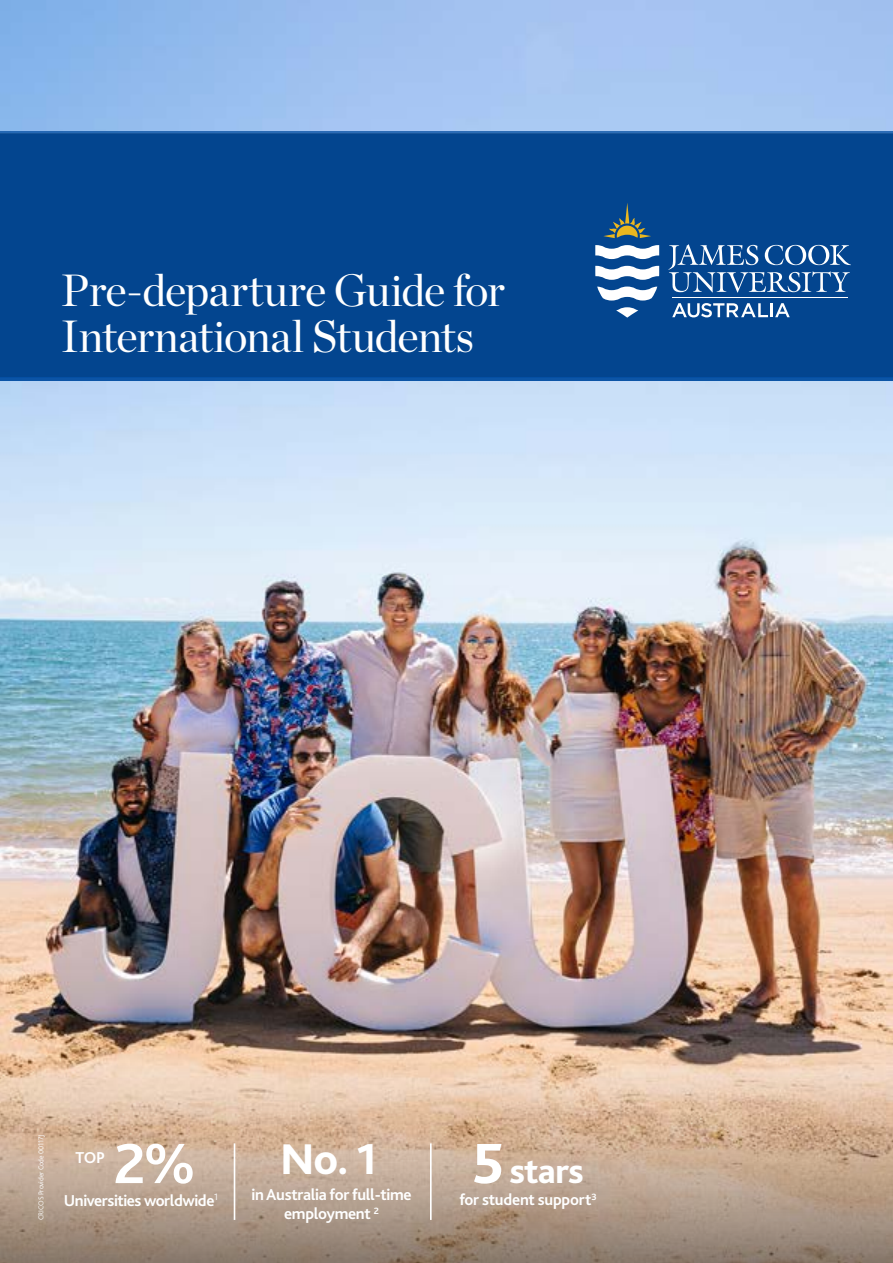
<style>
.page{position:relative;width:893px;height:1263px;background:#fff}
.page>*{position:absolute;margin:0;border:0;box-sizing:border-box;transform-origin:0 0}
.t1{font:700 59.25px "Bliss 2";color:#fff}
.t2{font:45px/46.5px "Chronicle Display";letter-spacing:-.02em;color:#fff}
.t3{font:800 45px "Bliss 2";color:#fff}
.t4{font:800 36px "Bliss 2";letter-spacing:-.02em;color:#fff}
.t5{font:700 16.5px/19.5px "Bliss 2";letter-spacing:-.02em;color:#fff;text-align:center}
.t6{font:300 7.5px "Bliss 2";letter-spacing:-.02em;color:#fff}
.s1{font-size:59.25px}
</style>
<div class="page">
<img style="left:0;top:0;width:893px;height:1031px">
<svg style="left:0;top:1031px;width:893px;height:232px;background:#c1a690"></svg>
<div style="left:0;top:131px;width:893px;height:246px;background:#03458f"></div>
<hr style="left:234px;top:1143px;width:1px;height:77px;background:#fff">
<hr style="left:430px;top:1143px;width:2px;height:77px;background:#fff">
<svg style="left:595px;top:266px;width:64px;height:14px"></svg>
<svg style="left:597px;top:287px;width:60px;height:14px"></svg>
<svg style="left:616px;top:307px;width:22px;height:11px"></svg>
<svg style="left:595px;top:245px;width:64px;height:14px"></svg>
<svg style="left:603px;top:203px;width:48px;height:35px"></svg>
<svg style="left:668px;top:244px;width:183px;height:48px"></svg>
<hr style="left:672px;top:298px;width:176px;height:1px;background:#fff">
<svg style="left:672px;top:303px;width:96px;height:14px"></svg>
<hr style="left:770px;top:303px;width:3px;height:14px;background:#fff">
<svg style="left:775px;top:303px;width:15px;height:14px"></svg>
<h2 class="t2" style="left:61px;top:264px;width:446px">Pre-departure Guide for<br>International Students</h2>
<p class="t6" style="left:36px;top:1220px;width:87px;rotate:-90deg">CRICOS Provider Code 00117J</p>
<h1 class="t1" style="left:114px;top:1126px;width:84px">2%</h1>
<h2 class="t3" style="left:280px;top:1131px;width:98px">No. 1</h2>
<h3 class="t4" style="left:472px;top:1149px;width:113px"><span class="s1">5</span> stars</h3>
<p class="t5" style="left:76px;top:1148px;width:31px">TOP</p>
<p class="t5" style="left:64px;top:1191px;width:156px">Universities worldwide<sup>1</sup></p>
<p class="t5" style="left:251px;top:1184px;width:162px">in Australia for full-time employment <sup>2</sup></p>
<p class="t5" style="left:459px;top:1190px;width:139px">for student support<sup>3</sup></p>
</div>
